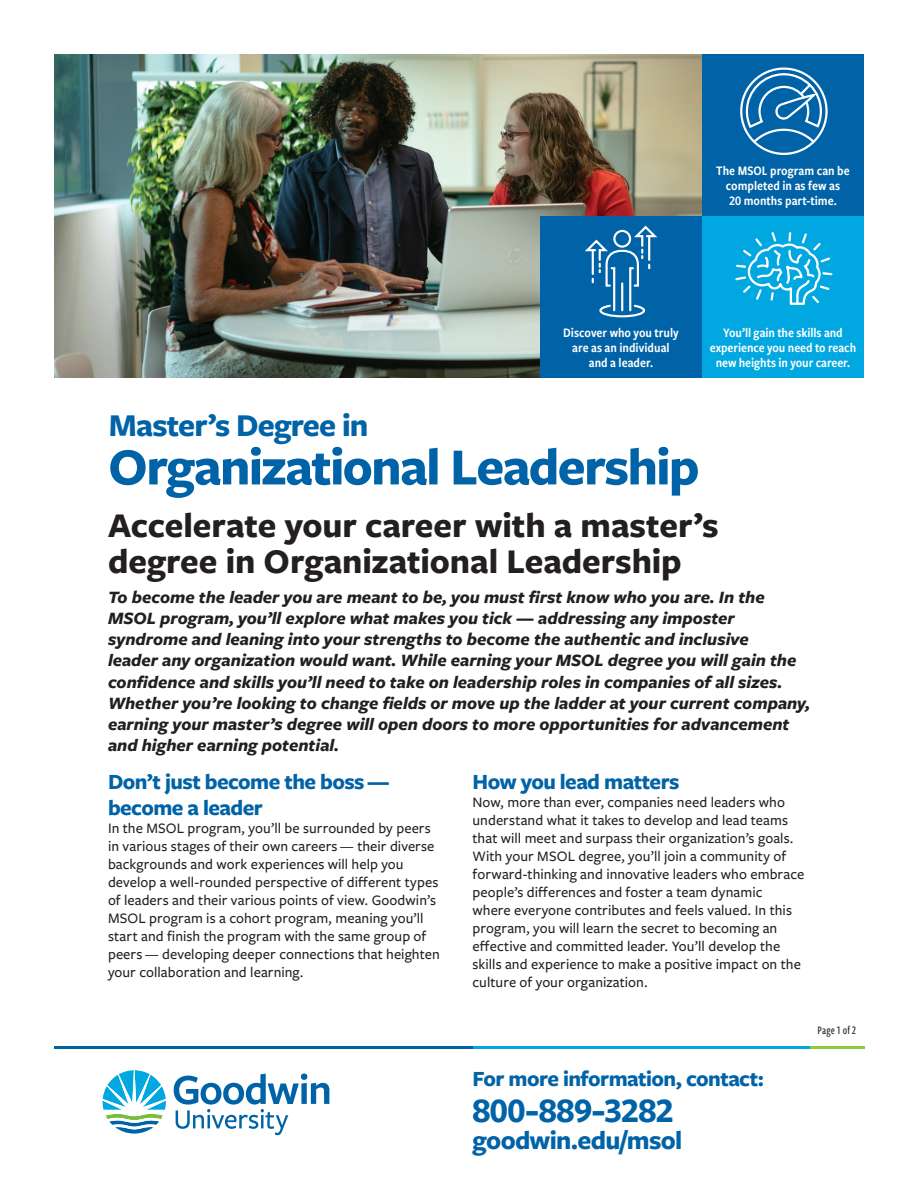
<style>
.page{position:relative;width:918px;height:1188px;background:#fff}
.page>*{position:absolute;margin:0;border:0;box-sizing:border-box;transform-origin:0 0}
.t1{font:700 54px "Freight Sans Pro";letter-spacing:-.03em;color:#0163a7}
.t2{font:700 36px/36px "Freight Sans Pro";color:#231f20}
.t3{font:700 36px "Freight Sans Pro";letter-spacing:-.015em;color:#0163a7}
.t4{font:700 33px "Freight Sans Pro";letter-spacing:-.025em;color:#0163a7}
.t5{font:700 27px "Freight Sans Pro";letter-spacing:-.025em;color:#0163a7}
.t6{font:700 22.5px/25.5px "Freight Sans Pro";letter-spacing:-.025em;color:#0163a7}
.t7{font:italic 700 18px/21px "Freight Sans Pro";color:#231f20}
.t8{font:500 15px/18px "Freight Sans Pro";letter-spacing:.005em;color:#231f20}
.t9{font:13.5px/15px "Freight Sans Cnd Pro Semi";color:#fff;text-align:center}
.t10{font:500 12px "Freight Sans Cmp Pro";letter-spacing:.01em;color:#231f20}
</style>
<div class="page">
<hr style="left:472px;top:1046px;width:338px;height:3px;background:#00a7e0">
<hr style="left:54px;top:1046px;width:418px;height:3px;background:#0163a7">
<hr style="left:810px;top:1046px;width:55px;height:3px;background:#93c83d">
<svg style="left:174px;top:1074px;width:155px;height:61px"></svg>
<svg style="left:103px;top:1070px;width:63px;height:64px"></svg>
<img style="left:54px;top:54px;width:648px;height:324px">
<div style="left:702px;top:216px;width:162px;height:162px;background:#00a7e0"></div>
<div style="left:540px;top:216px;width:162px;height:162px;background:#0163a7"></div>
<div style="left:702px;top:54px;width:162px;height:162px;background:#0163a7"></div>
<div style="left:740px;top:68px;width:88px;height:87px;border:2px solid #fff;border-radius:50%"></div>
<svg style="left:745px;top:72px;width:78px;height:73px"></svg>
<svg style="left:585px;top:226px;width:72px;height:91px"></svg>
<hr style="left:648px;top:236px;width:2px;height:24px;background:#fff">
<svg style="left:735px;top:232px;width:97px;height:73px"></svg>
<p class="t9" style="left:716px;top:163px;width:135px">The MSOL program can be completed in as few as<br>20 months part-time.</p>
<p class="t9" style="left:563px;top:325px;width:117px">Discover who you truly are as an individual and a leader.</p>
<p class="t9" style="left:710px;top:325px;width:148px">You’ll gain the skills and experience you need to reach new heights in your career.</p>
<h3 class="t4" style="left:109px;top:403px;width:261px">Master’s Degree in</h3>
<h1 class="t1" style="left:108px;top:430px;width:593px">Organizational Leadership</h1>
<h2 class="t2" style="left:108px;top:506px;width:612px">Accelerate your career with a master’s degree in Organizational Leadership</h2>
<p class="t7" style="left:108px;top:586px;width:704px">To become the leader you are meant to be, you must first know who you are. In the MSOL program, you’ll explore what makes you tick — addressing any imposter syndrome and leaning into your strengths to become the authentic and inclusive<br>leader any organization would want. While earning your MSOL degree you will gain the confidence and skills you’ll need to take on leadership roles in companies of all sizes.<br>Whether you’re looking to change fields or move up the ladder at your current company, earning your master’s degree will open doors to more opportunities for advancement and higher earning potential.</p>
<h3 class="t6" style="left:108px;top:769px;width:283px">Don’t just become the boss — become a leader</h3>
<p class="t8" style="left:108px;top:819px;width:333px">In the MSOL program, you’ll be surrounded by peers in various stages of their own careers — their diverse backgrounds and work experiences will help you develop a well-rounded perspective of different types of leaders and their various points of view. Goodwin’s MSOL program is a cohort program, meaning you’ll start and finish the program with the same group of peers — developing deeper connections that heighten your collaboration and learning.</p>
<h3 class="t6" style="left:472px;top:769px;width:209px">How you lead matters</h3>
<p class="t8" style="left:472px;top:793px;width:333px">Now, more than ever, companies need leaders who understand what it takes to develop and lead teams that will meet and surpass their organization’s goals.<br>With your MSOL degree, you’ll join a community of forward-thinking and innovative leaders who embrace people’s differences and foster a team dynamic where everyone contributes and feels valued. In this program, you will learn the secret to becoming an effective and committed leader. You’ll develop the skills and experience to make a positive impact on the culture of your organization.</p>
<h3 class="t6" style="left:472px;top:1065px;width:293px">For more information, contact:</h3>
<h2 class="t3" style="left:472px;top:1085px;width:203px">800-889-3282</h2>
<h3 class="t5" style="left:472px;top:1121px;width:211px">goodwin.edu/msol</h3>
<p class="t10" style="left:818px;top:1022px;width:40px">Page 1 of 2</p>
</div>
